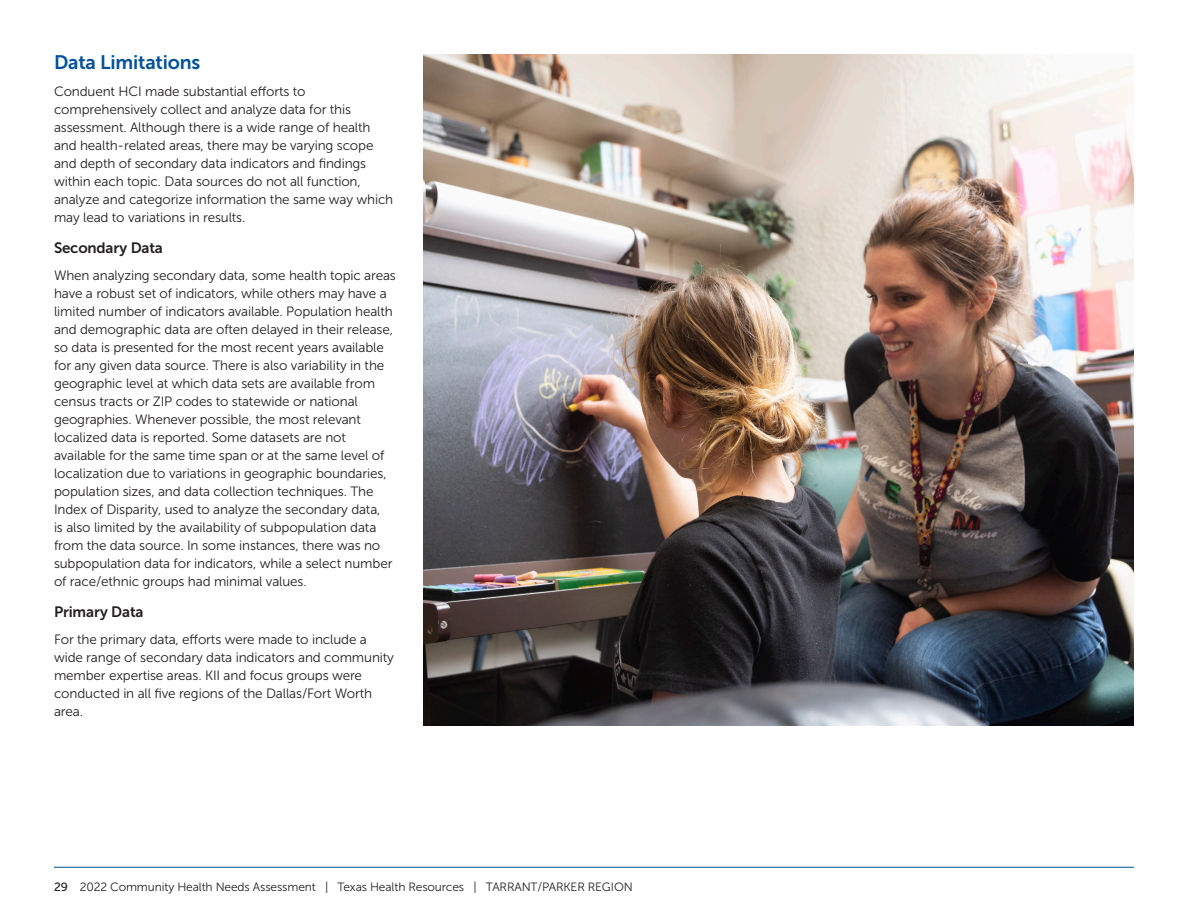
<style>
.page{position:relative;width:1188px;height:918px;background:#fff}
.page>*{position:absolute;margin:0;border:0;box-sizing:border-box;transform-origin:0 0}
.Subhead_Level_1{font:19.5px "Museo Sans 700";letter-spacing:-.01em;color:#01529a}
.Subhead_Level_2{font:15px "Museo Sans 700";letter-spacing:-.01em;color:#231f20}
.t1{font:13.5px/18px "Museo Sans 300";letter-spacing:-.01em;color:#231f20}
.t2{font:12px "Museo Sans 300";letter-spacing:-.01em;color:#231f20}
.s1{font-family:"Museo Sans 500"}
</style>
<div class="page">
<hr style="left:54px;top:867px;width:1080px;height:1px;background:#01529a">
<img style="left:423px;top:54px;width:711px;height:672px">
<p class="Subhead_Level_1" style="left:54px;top:51px;width:148px">Data Limitations</p>
<p class="t1" style="left:54px;top:82px;width:341px">Conduent HCI made substantial efforts to comprehensively collect and analyze data for this assessment. Although there is a wide range of health and health-related areas, there may be varying scope and depth of secondary data indicators and findings within each topic. Data sources do not all function, analyze and categorize information the same way which may lead to variations in results.</p>
<p class="Subhead_Level_2" style="left:54px;top:240px;width:110px">Secondary Data</p>
<p class="t1" style="left:54px;top:266px;width:343px">When analyzing secondary data, some health topic areas have a robust set of indicators, while others may have a limited number of indicators available. Population health and demographic data are often delayed in their release, so data is presented for the most recent years available for any given data source. There is also variability in the geographic level at which data sets are available from census tracts or ZIP codes to statewide or national geographies. Whenever possible, the most relevant localized data is reported. Some datasets are not available for the same time span or at the same level of localization due to variations in geographic boundaries, population sizes, and data collection techniques. The Index of Disparity, used to analyze the secondary data,<br>is also limited by the availability of subpopulation data from the data source. In some instances, there was no subpopulation data for indicators, while a select number of race/ethnic groups had minimal values.</p>
<p class="Subhead_Level_2" style="left:54px;top:604px;width:91px">Primary Data</p>
<p class="t1" style="left:54px;top:631px;width:342px">For the primary data, efforts were made to include a wide range of secondary data indicators and community member expertise areas. KII and focus groups were conducted in all five regions of the Dallas/Fort Worth area.</p>
<p class="t2" style="left:54px;top:880px;width:580px"><span class="s1">29</span> 2022 Community Health Needs Assessment | Texas Health Resources | TARRANT/PARKER REGION</p>
</div>
